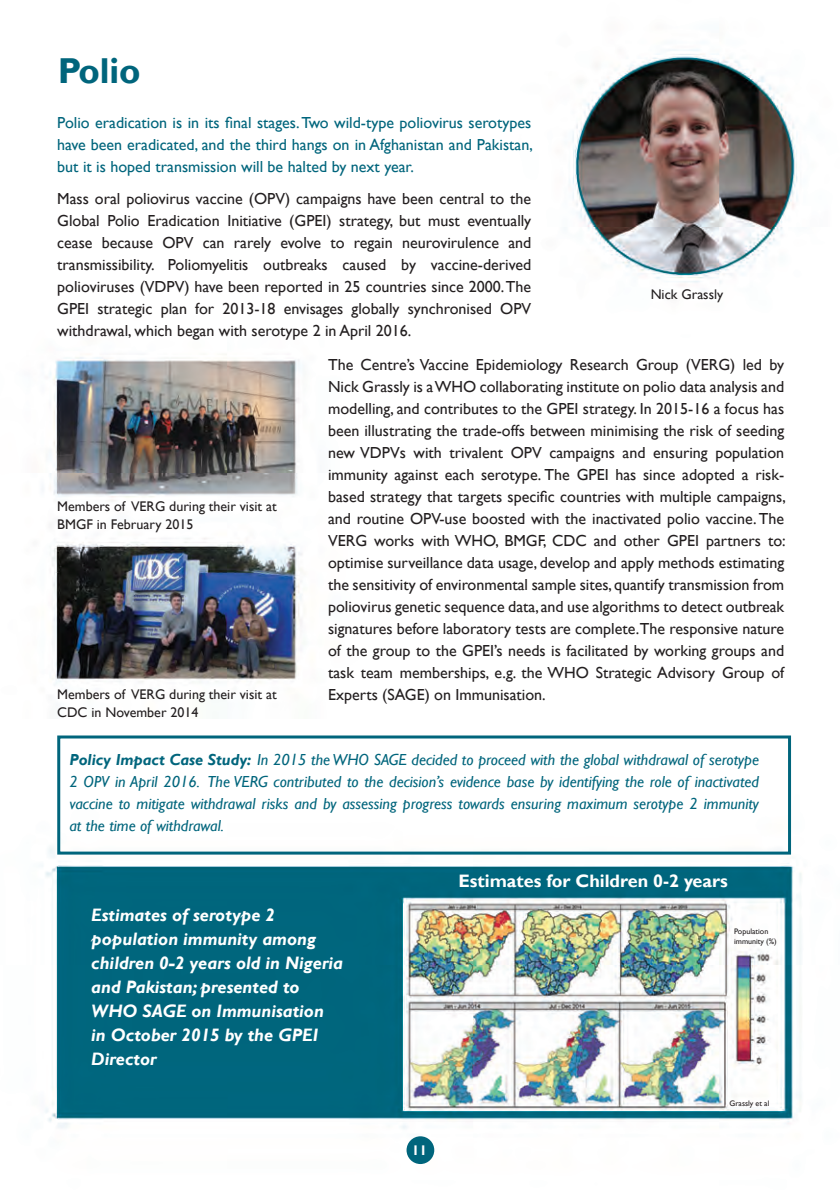
<style>
.page{position:relative;width:840px;height:1192px;background:#fff}
.page>*{position:absolute;margin:0;border:0;box-sizing:border-box;transform-origin:0 0}
.body{font:700 36px "Gill Sans";letter-spacing:-.005em;color:#00657c}
.t1{font:italic 700 18px/24px "Gill Sans";color:#fff}
.body-2{font:700 18px "Gill Sans";color:#fff}
.body-3{font:16px/22px "Gill Sans";color:#231f20;text-align:justify}
.t2{font:italic 16px/22px "Gill Sans";color:#00657c;text-align:justify}
.Paragraph_Style_8{font:16px/22px "Gill Sans";color:#00657c;text-align:justify}
.body-4{font:14px/18px "Gill Sans";color:#231f20}
.body-5{font:700 14px "Gill Sans";color:#fff}
.body-6{font:8px "Gill Sans";color:#231f20}
.s1{font-weight:700}
</style>
<div class="page">
<img style="left:42px;top:49px;width:759px;height:1115px">
<div style="left:57px;top:735px;width:734px;height:119px;border:3px solid #00657c"></div>
<div style="left:406px;top:1136px;width:28px;height:28px;background:#00657c;border-radius:50%"></div>
<p class="body" style="left:58px;top:49px;width:84px">Polio</p>
<p class="Paragraph_Style_8" style="left:57px;top:112px;width:477px">Polio eradication is in its final stages. Two wild-type poliovirus serotypes have been eradicated, and the third hangs on in Afghanistan and Pakistan, but it is hoped transmission will be halted by next year.</p>
<p class="body-3" style="left:57px;top:188px;width:475px">Mass oral poliovirus vaccine (OPV) campaigns have been central to the Global Polio Eradication Initiative (GPEI) strategy, but must eventually cease because OPV can rarely evolve to regain neurovirulence and transmissibility. Poliomyelitis outbreaks caused by vaccine-derived polioviruses (VDPV) have been reported in 25 countries since 2000. The GPEI strategic plan for 2013-18 envisages globally synchronised OPV withdrawal, which began with serotype 2 in April 2016.</p>
<p class="body-4" style="left:651px;top:285px;width:74px">Nick Grassly</p>
<p class="body-4" style="left:57px;top:498px;width:221px">Members of VERG during their visit at<br>BMGF in February 2015</p>
<p class="body-4" style="left:57px;top:685px;width:221px">Members of VERG during their visit at<br>CDC in November 2014</p>
<p class="body-3" style="left:328px;top:354px;width:459px">The Centre’s Vaccine Epidemiology Research Group (VERG) led by Nick Grassly is a WHO collaborating institute on polio data analysis and modelling, and contributes to the GPEI strategy. In 2015-16 a focus has been illustrating the trade-offs between minimising the risk of seeding new VDPVs with trivalent OPV campaigns and ensuring population immunity against each serotype. The GPEI has since adopted a risk&shy;based strategy that targets specific countries with multiple campaigns, and routine OPV-use boosted with the inactivated polio vaccine. The VERG works with WHO, BMGF, CDC and other GPEI partners to: optimise surveillance data usage, develop and apply methods estimating the sensitivity of environmental sample sites, quantify transmission from poliovirus genetic sequence data, and use algorithms to detect outbreak signatures before laboratory tests are complete.The responsive nature of the group to the GPEI’s needs is facilitated by working groups and task team memberships, e.g. the WHO Strategic Advisory Group of Experts (SAGE) on Immunisation.</p>
<p class="t2" style="left:69px;top:749px;width:691px"><span class="s1">Policy Impact Case Study:</span> In 2015 the WHO SAGE decided to proceed with the global withdrawal of serotype 2 OPV in April 2016. The VERG contributed to the decision’s evidence base by identifying the role of inactivated vaccine to mitigate withdrawal risks and by assessing progress towards ensuring maximum serotype 2 immunity at the time of withdrawal.</p>
<p class="t1" style="left:91px;top:903px;width:253px">Estimates of serotype 2 population immunity among children 0-2 years old in Nigeria and Pakistan; presented to<br>WHO SAGE on Immunisation<br>in October 2015 by the GPEI<br>Director</p>
<p class="body-2" style="left:458px;top:870px;width:271px">Estimates for Children 0-2 years</p>
<p class="body-6" style="left:734px;top:927px;width:36px">Population</p>
<p class="body-6" style="left:734px;top:937px;width:44px">immunity (%)</p>
<p class="body-5" style="left:412px;top:1141px;width:17px">11</p>
<p class="body-6" style="left:729px;top:1099px;width:41px">Grassly et al</p>
</div>
